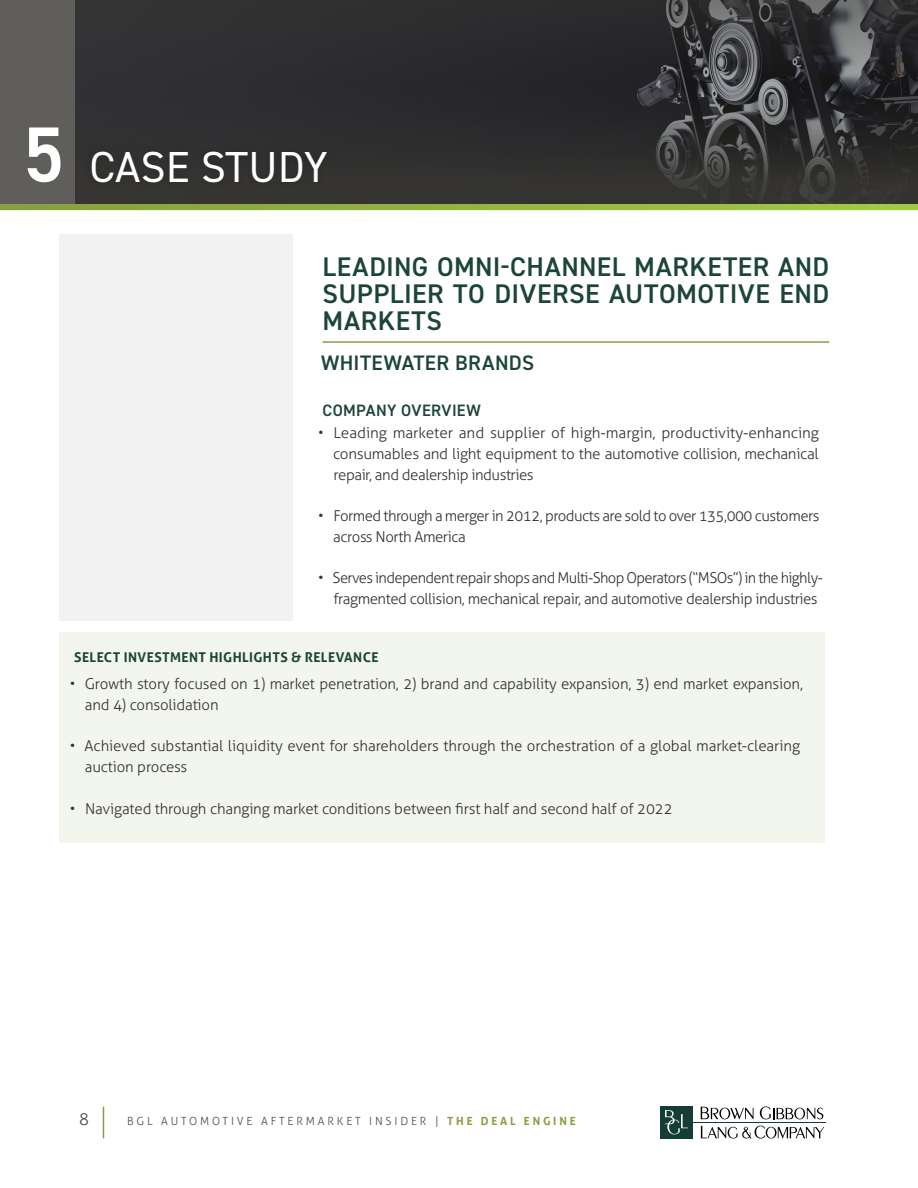
<style>
.page{position:relative;width:918px;height:1188px;background:#fff}
.page>*{position:absolute;margin:0;border:0;box-sizing:border-box;transform-origin:0 0}
.t1{font:43.5px "DIN2014";letter-spacing:.01em;color:#fff}
.t2{font:600 27px/27px "DIN2014";letter-spacing:.025em;color:#1c4538;text-align:justify}
.t3{font:600 21px "DIN2014";letter-spacing:.015em;color:#1c4538}
.t4{font:600 16.5px "DIN2014";letter-spacing:.02em;color:#1c4538}
.t5{font:300 16.5px "Aller";color:#4d4d4d}
.t6{font:300 15px/21px "Aller";letter-spacing:-.02em;color:#333}
.t7{font:300 15px/21px "Aller";letter-spacing:-.04em;color:#333}
.t8{font:700 13.5px "Aller";letter-spacing:.03em;color:#1c4538}
.t9{font:300 11.25px "Aller";letter-spacing:.25em;color:#4d4d4d}
.s1{font-weight:600;font-size:78.45px}
.s2{font-weight:700;color:#85a13f}
</style>
<div class="page">
<div style="left:59px;top:632px;width:766px;height:211px;background:#f3f6ec"></div>
<hr style="left:322px;top:341px;width:507px;height:2px;background:#85a13f">
<div style="left:59px;top:234px;width:233px;height:387px;background:#f2f2f2"></div>
<hr style="left:103px;top:1107px;width:1px;height:31px;background:#85a13f">
<hr style="left:691px;top:1122px;width:134px;height:1px;background:#143e35">
<svg style="left:701px;top:1107px;width:53px;height:12px"></svg>
<svg style="left:760px;top:1106px;width:63px;height:13px"></svg>
<svg style="left:701px;top:1126px;width:123px;height:13px"></svg>
<div style="left:660px;top:1106px;width:32px;height:33px;background:#143e35"></div>
<svg style="left:665px;top:1110px;width:23px;height:24px"></svg>
<svg style="left:74px;top:0;width:844px;height:204px;background:#313133"></svg>
<svg style="left:0;top:204px;width:918px;height:6px;background:#93b440"></svg>
<div style="left:84px;top:143px;width:250px;height:47px;background:#31302f"></div>
<div style="left:0;top:0;width:74px;height:204px;background:#5f5e5b"></div>
<h1 class="t1" style="left:23px;top:139px;width:306px"><span class="s1">5</span> CASE STUDY</h1>
<h2 class="t2" style="left:323px;top:252px;width:508px">LEADING OMNI-CHANNEL MARKETER AND SUPPLIER TO DIVERSE AUTOMOTIVE END MARKETS</h2>
<h3 class="t3" style="left:321px;top:349px;width:215px">WHITEWATER BRANDS</h3>
<p class="t4" style="left:323px;top:399px;width:160px">COMPANY OVERVIEW</p>
<p class="t6" style="left:333px;top:422px;width:487px;text-align:justify;text-indent:-15px">• Leading marketer and supplier of high-margin, productivity-enhancing consumables and light equipment to the automotive collision, mechanical repair, and dealership industries</p>
<p class="t6" style="left:333px;top:505px;width:488px;text-indent:-15px">• Formed through a merger in 2012, products are sold to over 135,000 customers across North America</p>
<p class="t7" style="left:333px;top:568px;width:491px;text-indent:-15px">• Serves independent repair shops and Multi-Shop Operators (“MSOs”) in the highly&shy;fragmented collision, mechanical repair, and automotive dealership industries</p>
<p class="t8" style="left:74px;top:649px;width:306px">SELECT INVESTMENT HIGHLIGHTS &amp; RELEVANCE</p>
<p class="t6" style="left:85px;top:673px;width:720px;text-indent:-15px">• Growth story focused on 1) market penetration, 2) brand and capability expansion, 3) end market expansion, and 4) consolidation</p>
<p class="t6" style="left:85px;top:736px;width:717px;text-indent:-15px">• Achieved substantial liquidity event for shareholders through the orchestration of a global market-clearing auction process</p>
<p class="t6" style="left:70px;top:798px;width:605px">• Navigated through changing market conditions between first half and second half of 2022</p>
<p class="t5" style="left:79px;top:1109px;width:11px">8</p>
<p class="t9" style="left:127px;top:1114px;width:450px">BGL AUTOMOTIVE AFTERMARKET INSIDER | <span class="s2">THE DEAL ENGINE</span></p>
</div>
